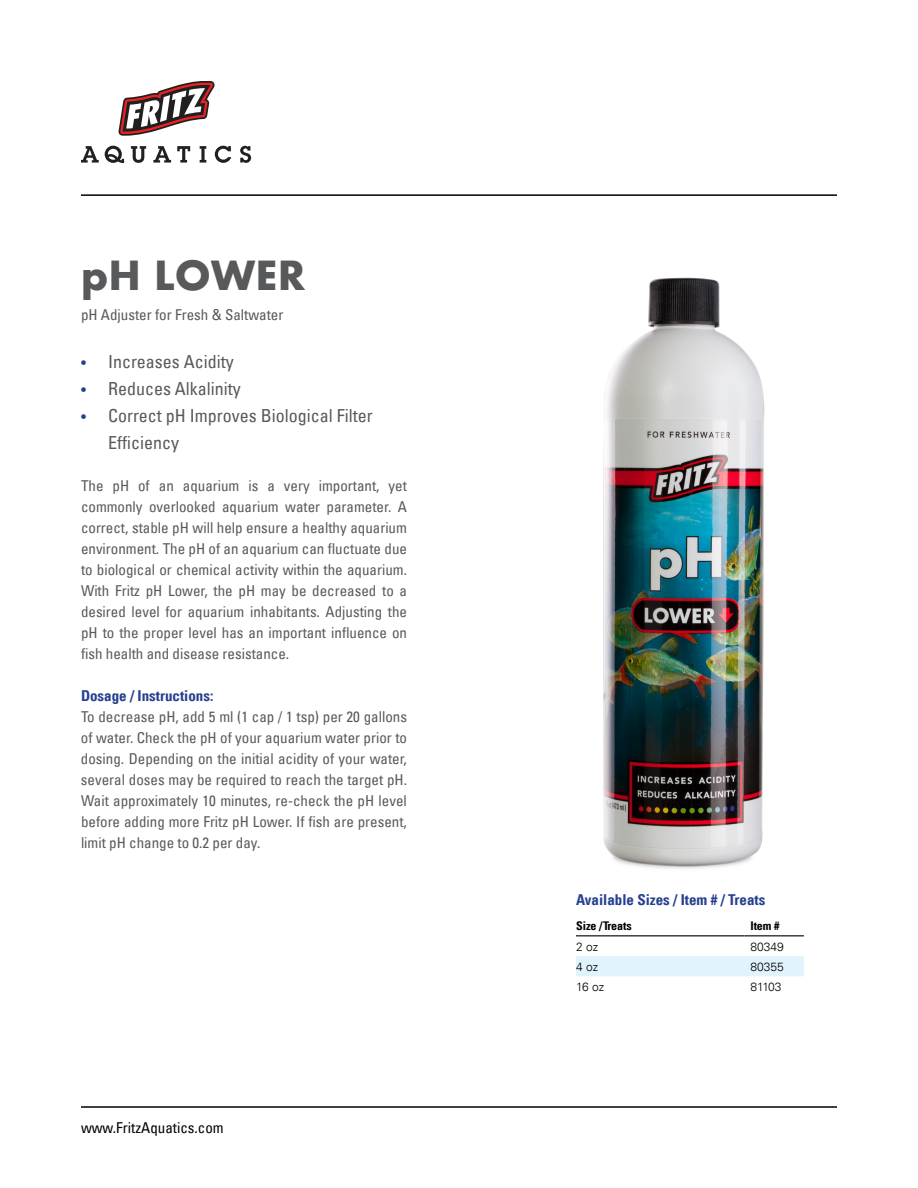
<style>
.page{position:relative;width:918px;height:1188px;background:#fff}
.page>*{position:absolute;margin:0;border:0;box-sizing:border-box;transform-origin:0 0}
.t1{font:700 39px "Futura";color:#58595b}
.t2{font:condensed 18px/27px "Univers LT";color:#58595b}
.t3{font:condensed 15px/21px "Univers LT";color:#58595b;text-align:justify}
.t4{font:700 condensed 15px "Univers LT";color:#25408f}
.t5{font:condensed 15px "Univers LT";color:#000}
.t6{font:300 12px "Univers LT";color:#000}
.t7{font:700 condensed 12px "Univers LT";color:#000}
.s1{font-size:15px;color:#25408f}
</style>
<div class="page">
<img style="left:603px;top:277px;width:162px;height:592px">
<hr style="left:81px;top:1106px;width:756px;height:2px;background:#000">
<hr style="left:81px;top:194px;width:756px;height:2px;background:#000">
<svg style="left:118px;top:81px;width:97px;height:55px"></svg>
<svg style="left:81px;top:146px;width:18px;height:17px"></svg>
<svg style="left:105px;top:146px;width:19px;height:17px"></svg>
<svg style="left:131px;top:146px;width:15px;height:17px"></svg>
<svg style="left:153px;top:146px;width:18px;height:17px"></svg>
<svg style="left:177px;top:146px;width:13px;height:17px"></svg>
<svg style="left:200px;top:146px;width:6px;height:17px"></svg>
<svg style="left:215px;top:146px;width:16px;height:17px"></svg>
<svg style="left:240px;top:146px;width:11px;height:17px"></svg>
<div style="left:576px;top:956px;width:228px;height:20px;background:#e1f4fd"></div>
<hr style="left:576px;top:935px;width:168px;height:1px;background:#000">
<hr style="left:744px;top:935px;width:60px;height:1px;background:#000">
<h1 class="t1" style="left:81px;top:247px;width:226px">pH LOWER</h1>
<p class="t3" style="left:81px;top:304px;width:204px">pH Adjuster for Fresh &amp; Saltwater</p>
<p class="t2" style="left:81px;top:348px;width:154px"><span class="s1">•</span> Increases Acidity</p>
<p class="t2" style="left:81px;top:375px;width:161px"><span class="s1">•</span> Reduces Alkalinity</p>
<p class="t2" style="left:108px;top:402px;width:266px;text-indent:-27px"><span class="s1">•</span> Correct pH Improves Biological Filter<br>Efficiency</p>
<p class="t3" style="left:81px;top:475px;width:328px">The pH of an aquarium is a very important, yet commonly overlooked aquarium water parameter. A correct, stable pH will help ensure a healthy aquarium environment. The pH of an aquarium can fluctuate due to biological or chemical activity within the aquarium.<br>With Fritz pH Lower, the pH may be decreased to a desired level for aquarium inhabitants. Adjusting the pH to the proper level has an important influence on fish health and disease resistance.</p>
<p class="t4" style="left:81px;top:687px;width:134px">Dosage / Instructions:</p>
<p class="t3" style="left:81px;top:706px;width:328px">To decrease pH, add 5 ml (1 cap / 1 tsp) per 20 gallons of water. Check the pH of your aquarium water prior to dosing. Depending on the initial acidity of your water, several doses may be required to reach the target pH.<br>Wait approximately 10 minutes, re-check the pH level before adding more Fritz pH Lower. If fish are present, limit pH change to 0.2 per day.</p>
<p class="t5" style="left:81px;top:1118px;width:144px">www.FritzAquatics.com</p>
<p class="t4" style="left:576px;top:890px;width:191px">Available Sizes / Item # / Treats</p>
<p class="t7" style="left:576px;top:918px;width:57px">Size /Treats</p>
<p class="t7" style="left:750px;top:918px;width:31px">Item #</p>
<p class="t6" style="left:576px;top:940px;width:24px">2 oz</p>
<p class="t6" style="left:750px;top:940px;width:35px">80349</p>
<p class="t6" style="left:576px;top:960px;width:24px">4 oz</p>
<p class="t6" style="left:750px;top:960px;width:35px">80355</p>
<p class="t6" style="left:576px;top:980px;width:30px">16 oz</p>
<p class="t6" style="left:750px;top:980px;width:33px">81103</p>
</div>
